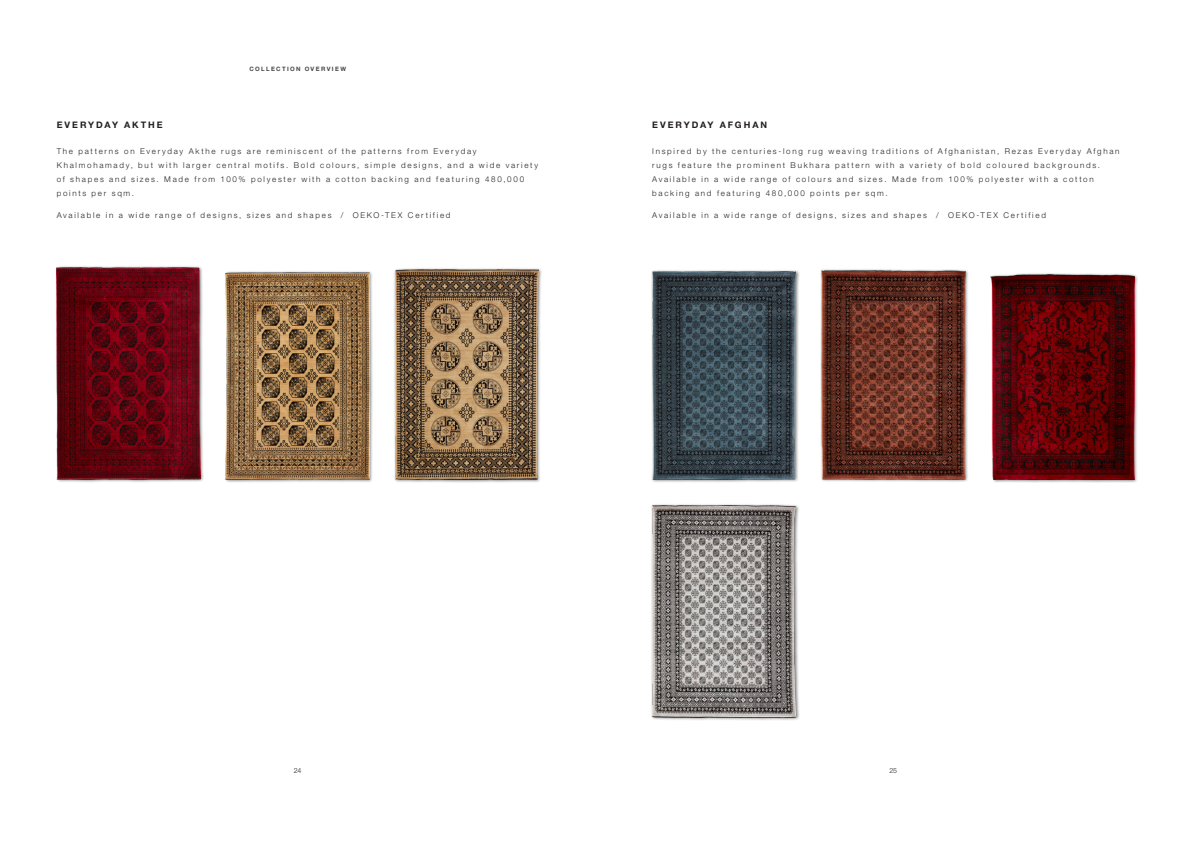
<style>
.page{position:relative;width:1191px;height:842px;background:#fff}
.page>*{position:absolute;margin:0;border:0;box-sizing:border-box;transform-origin:0 0}
.Collection_Navn_-_9{font:700 9px "Helvetica Neue LT Pro";letter-spacing:.22em;color:#231f20}
.Collection_Size_-_8{font:300 8px/14px "Helvetica Neue LT Pro";letter-spacing:.215em;color:#231f20}
.t1{font:300 7px "Helvetica Neue LT Pro";color:#231f20}
.Header_-_6_8{font:700 6px "Helvetica Neue LT Pro";letter-spacing:.225em;color:#444647}
</style>
<div class="page">
<div style="left:224px;top:270px;width:149px;height:212px;background:#231f20;opacity:.6"></div>
<img style="left:226px;top:273px;width:143px;height:206px">
<div style="left:55px;top:265px;width:149px;height:218px;background:#231f20;opacity:.6"></div>
<img style="left:57px;top:267px;width:143px;height:212px">
<div style="left:393px;top:267px;width:150px;height:216px;background:#231f20;opacity:.6"></div>
<img style="left:395px;top:269px;width:144px;height:210px">
<div style="left:820px;top:268px;width:148px;height:215px;background:#231f20;opacity:.6"></div>
<img style="left:821px;top:270px;width:144px;height:209px">
<div style="left:989px;top:273px;width:149px;height:210px;background:#231f20;opacity:.6"></div>
<img style="left:990px;top:275px;width:144px;height:204px">
<div style="left:651px;top:270px;width:149px;height:213px;background:#231f20;opacity:.6"></div>
<img style="left:652px;top:272px;width:144px;height:207px">
<div style="left:650px;top:503px;width:150px;height:218px;background:#231f20;opacity:.6"></div>
<img style="left:652px;top:505px;width:144px;height:212px">
<p class="Header_-_6_8" style="left:249px;top:65px;width:98px">COLLECTION OVERVIEW</p>
<p class="Collection_Navn_-_9" style="left:57px;top:119px;width:108px">EVERYDAY AKTHE</p>
<p class="Collection_Size_-_8" style="left:57px;top:144px;width:483px">The patterns on Everyday Akthe rugs are reminiscent of the patterns from Everyday Khalmohamady, but with larger central motifs. Bold colours, simple designs, and a wide variety of shapes and sizes. Made from 100% polyester with a cotton backing and featuring 480,000 points per sqm.</p>
<p class="Collection_Size_-_8" style="left:57px;top:208px;width:395px">Available in a wide range of designs, sizes and shapes / OEKO-TEX Certified</p>
<p class="Collection_Navn_-_9" style="left:652px;top:119px;width:116px">EVERYDAY AFGHAN</p>
<p class="Collection_Size_-_8" style="left:652px;top:144px;width:469px">Inspired by the centuries-long rug weaving traditions of Afghanistan, Rezas Everyday Afghan rugs feature the prominent Bukhara pattern with a variety of bold coloured backgrounds.<br>Available in a wide range of colours and sizes. Made from 100% polyester with a cotton backing and featuring 480,000 points per sqm.</p>
<p class="Collection_Size_-_8" style="left:652px;top:208px;width:395px">Available in a wide range of designs, sizes and shapes / OEKO-TEX Certified</p>
<p class="t1" style="left:294px;top:766px;width:9px">24</p>
<p class="t1" style="left:889px;top:766px;width:9px">25</p>
</div>
